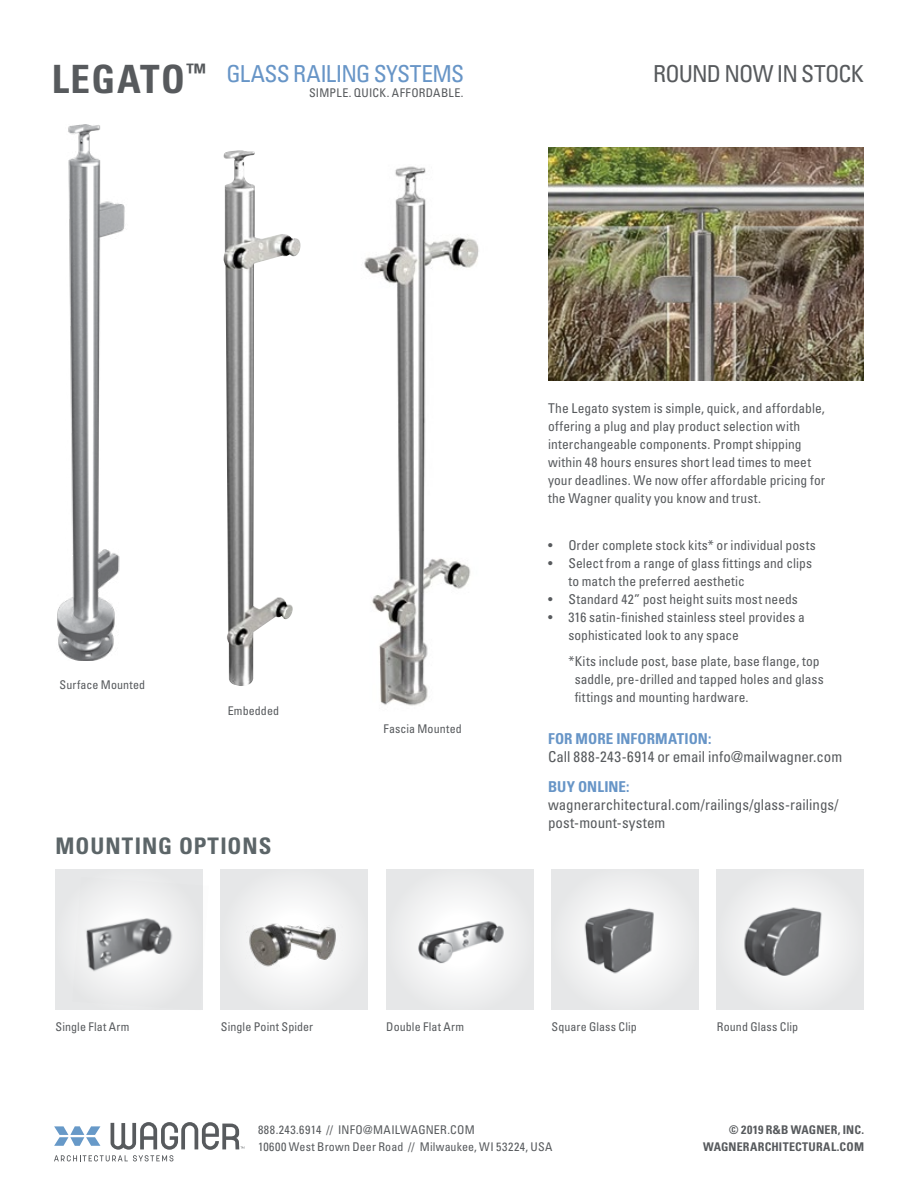
<style>
.page{position:relative;width:918px;height:1188px;background:#fff}
.page>*{position:absolute;margin:0;border:0;box-sizing:border-box;transform-origin:0 0}
.t1{font:condensed 23.4px "Univers LT Std";letter-spacing:-.025em;color:#6795c7}
.t2{font:condensed 23.4px "Univers LT Std";letter-spacing:-.04em;color:#575a5d}
.t3{font:700 condensed 22.8px "Univers LT Std";letter-spacing:.04em;color:#5c6568}
.t4{font:condensed 15px/18px "Univers LT Std";color:#575a5d}
.t5{font:700 condensed 15px "Univers LT Std";letter-spacing:.005em;color:#6795c7}
.t6{font:condensed 13.5px/18px "Univers LT Std";letter-spacing:.005em;color:#575a5d}
.t7{font:condensed 12px/16.5px "Univers LT Std";letter-spacing:.01em;color:#575a5d}
.t8{font:700 condensed 12px/16.4px "Univers LT Std";letter-spacing:.015em;color:#575a5d;text-align:right}
.s1{font-weight:700;font-size:39px;color:#575a5d}
.s2{font-weight:700;font-size:22.8px;color:#575a5d}
</style>
<div class="page">
<img style="left:548px;top:147px;width:316px;height:233px">
<svg style="left:54px;top:1122px;width:190px;height:39px"></svg>
<div style="left:386px;top:870px;width:147px;height:140px;background:#e8e9ea"></div>
<div style="left:552px;top:870px;width:147px;height:140px;background:#e8e9ea"></div>
<div style="left:221px;top:870px;width:147px;height:140px;background:#e9eaea"></div>
<div style="left:56px;top:870px;width:147px;height:140px;background:#e8e8e9"></div>
<img style="left:716px;top:870px;width:147px;height:140px">
<img style="left:572px;top:887px;width:107px;height:107px">
<img style="left:407px;top:887px;width:107px;height:107px">
<img style="left:246px;top:891px;width:98px;height:99px">
<img style="left:76px;top:891px;width:103px;height:99px">
<img style="left:57px;top:125px;width:68px;height:535px">
<img style="left:223px;top:150px;width:77px;height:536px">
<img style="left:364px;top:166px;width:115px;height:540px">
<h1 class="t1" style="left:52px;top:59px;width:414px"><span class="s1">LEGATO</span><span class="s2">™</span> GLASS RAILING SYSTEMS</h1>
<p class="t7" style="left:309px;top:84px;width:156px">SIMPLE. QUICK. AFFORDABLE.</p>
<h1 class="t2" style="left:653px;top:59px;width:212px">ROUND NOW IN STOCK</h1>
<p class="t7" style="left:60px;top:677px;width:87px">Surface Mounted</p>
<p class="t7" style="left:228px;top:702px;width:53px">Embedded</p>
<h2 class="t3" style="left:56px;top:831px;width:217px">MOUNTING OPTIONS</h2>
<p class="t7" style="left:383px;top:721px;width:80px">Fascia Mounted</p>
<p class="t6" style="left:548px;top:399px;width:279px">The Legato system is simple, quick, and affordable, offering a plug and play product selection with interchangeable components. Prompt shipping within 48 hours ensures short lead times to meet your deadlines. We now offer affordable pricing for the Wagner quality you know and trust.</p>
<p class="t6" style="left:548px;top:536px;width:269px">• Order complete stock kits* or individual posts</p>
<p class="t6" style="left:568px;top:554px;width:245px;text-indent:-20px">• Select from a range of glass fittings and clips to match the preferred aesthetic</p>
<p class="t6" style="left:548px;top:590px;width:251px">• Standard 42” post height suits most needs</p>
<p class="t6" style="left:568px;top:608px;width:238px;text-indent:-20px">• 316 satin-finished stainless steel provides a sophisticated look to any space</p>
<p class="t6" style="left:575px;top:652px;width:251px;text-indent:-6px">*Kits include post, base plate, base flange, top saddle, pre-drilled and tapped holes and glass fittings and mounting hardware.</p>
<p class="t5" style="left:548px;top:730px;width:165px">FOR MORE INFORMATION:</p>
<p class="t4" style="left:548px;top:748px;width:296px">Call 888-243-6914 or email info@mailwagner.com</p>
<p class="t5" style="left:548px;top:778px;width:83px">BUY ONLINE:</p>
<p class="t4" style="left:548px;top:796px;width:292px">wagnerarchitectural.com/railings/glass-railings/ post-mount-system</p>
<p class="t7" style="left:56px;top:1018px;width:76px">Single Flat Arm</p>
<p class="t7" style="left:221px;top:1018px;width:94px">Single Point Spider</p>
<p class="t7" style="left:386px;top:1018px;width:80px">Double Flat Arm</p>
<p class="t7" style="left:552px;top:1018px;width:87px">Square Glass Clip</p>
<p class="t7" style="left:717px;top:1018px;width:83px">Round Glass Clip</p>
<p class="t7" style="left:258px;top:1122px;width:296px">888.243.6914 // INFO@MAILWAGNER.COM<br>10600 West Brown Deer Road // Milwaukee, WI 53224, USA</p>
<p class="t8" style="left:703px;top:1122px;width:162px">© 2019 R&amp;B WAGNER, INC.<br>WAGNERARCHITECTURAL.COM</p>
</div>
